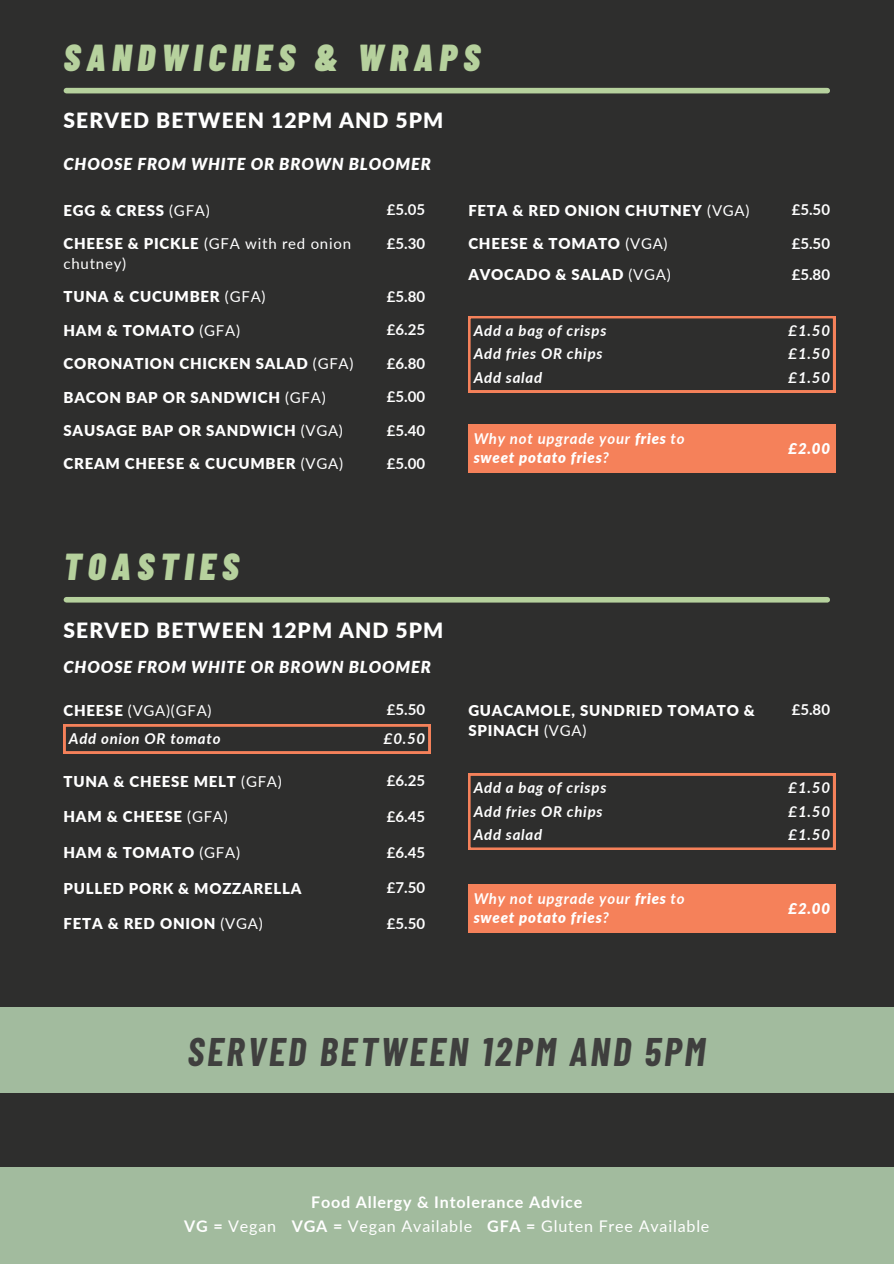
<style>
.page{position:relative;width:894px;height:1264px;background:#fff}
.page>*{position:absolute;margin:0;border:0;box-sizing:border-box;transform-origin:0 0}
.t1{font:italic 700 39px "Barlow Condensed";letter-spacing:.075em;color:#3f3f3e}
.t2{font:italic 900 37.5px "Barlow Condensed";letter-spacing:.165em;color:#b6d19d}
.t3{font:900 21px "Lato";letter-spacing:.05em;color:#fff}
.t4{font:italic 900 16.5px "Lato";letter-spacing:.05em;color:#fff}
.t5{font:16.05px "Lato";letter-spacing:.05em;color:#fff}
.t6{font:700 16.05px "Lato";letter-spacing:.05em;color:#fff}
.t7{font:900 15px/20.2px "Lato";letter-spacing:.05em;color:#fff}
.t8{font:italic 700 15px/23.7px "Lato";letter-spacing:.05em;color:#fff}
.t9{font:italic 900 15px/19.2px "Lato";letter-spacing:.05em;color:#fff}
.t10{font:700 15px "Lato";color:#fff}
.t11{font:15px/20.2px "Lato";letter-spacing:.05em;color:#fff}
.s1{font-weight:400}
.s2{font-weight:900}
.s3{font-weight:700}
</style>
<div class="page">
<div style="left:0;top:0;width:893px;height:1263px;background:#2e2e2d"></div>
<div style="left:66px;top:88px;width:761px;height:5px;background:#b6d19d"></div>
<svg style="left:468px;top:316px;width:366px;height:76px"></svg>
<div style="left:66px;top:597px;width:761px;height:5px;background:#b6d19d"></div>
<svg style="left:468px;top:773px;width:366px;height:76px"></svg>
<svg style="left:64px;top:724px;width:366px;height:29px"></svg>
<div style="left:468px;top:425px;width:366px;height:48px;background:#f5815a"></div>
<div style="left:468px;top:884px;width:366px;height:48px;background:#f5815a"></div>
<div style="left:0;top:1007px;width:893px;height:85px;background:#a2bb9e"></div>
<div style="left:0;top:1167px;width:893px;height:96px;background:#a2bb9e"></div>
<p class="t2" style="left:64px;top:34px;width:417px">SANDWICHES &amp; WRAPS</p>
<p class="t3" style="left:64px;top:107px;width:381px">SERVED BETWEEN 12PM AND 5PM</p>
<p class="t4" style="left:64px;top:154px;width:368px">CHOOSE FROM WHITE OR BROWN BLOOMER</p>
<p class="t7" style="left:64px;top:200px;width:148px">EGG &amp; CRESS <span class="s1">(GFA)</span></p>
<h1 class="t10" style="left:387px;top:200px;width:40px">£5.05</h1>
<p class="t11" style="left:64px;top:233px;width:289px"><span class="s2">CHEESE &amp; PICKLE</span> (GFA with red onion chutney)</p>
<p class="t10" style="left:387px;top:234px;width:40px">£5.30</p>
<p class="t7" style="left:64px;top:286px;width:203px">TUNA &amp; CUCUMBER <span class="s1">(GFA)</span></p>
<p class="t10" style="left:387px;top:287px;width:40px">£5.80</p>
<p class="t7" style="left:64px;top:320px;width:178px">HAM &amp; TOMATO <span class="s1">(GFA)</span></p>
<p class="t10" style="left:387px;top:320px;width:40px">£6.25</p>
<p class="t7" style="left:64px;top:353px;width:291px">CORONATION CHICKEN SALAD <span class="s1">(GFA)</span></p>
<p class="t10" style="left:387px;top:354px;width:40px">£6.80</p>
<p class="t7" style="left:64px;top:386px;width:263px">BACON BAP OR SANDWICH <span class="s1">(GFA)</span></p>
<p class="t10" style="left:387px;top:387px;width:40px">£5.00</p>
<p class="t7" style="left:64px;top:420px;width:281px">SAUSAGE BAP OR SANDWICH <span class="s1">(VGA)</span></p>
<p class="t10" style="left:387px;top:421px;width:40px">£5.40</p>
<p class="t7" style="left:64px;top:453px;width:281px">CREAM CHEESE &amp; CUCUMBER <span class="s1">(VGA)</span></p>
<p class="t10" style="left:387px;top:454px;width:40px">£5.00</p>
<h5 class="t7" style="left:468px;top:200px;width:282px">FETA &amp; RED ONION CHUTNEY <span class="s1">(VGA)</span></h5>
<p class="t10" style="left:791px;top:200px;width:40px">£5.50</p>
<h5 class="t7" style="left:468px;top:233px;width:201px">CHEESE &amp; TOMATO <span class="s1">(VGA)</span></h5>
<p class="t10" style="left:791px;top:234px;width:40px">£5.50</p>
<p class="t7" style="left:468px;top:264px;width:204px">AVOCADO &amp; SALAD <span class="s1">(VGA)</span></p>
<p class="t10" style="left:791px;top:265px;width:40px">£5.80</p>
<h1 class="t8" style="left:473px;top:318px;width:134px">Add a bag of crisps<br>Add fries OR chips</h1>
<p class="t8" style="left:473px;top:365px;width:70px">Add salad</p>
<p class="t8" style="left:788px;top:318px;width:43px">£1.50 £1.50</p>
<p class="t8" style="left:788px;top:365px;width:43px">£1.50</p>
<p class="t9" style="left:473px;top:429px;width:212px"><span class="s3">Why not upgrade your</span> fries <span class="s3">to </span>sweet potato fries<span class="s3">?</span></p>
<p class="t9" style="left:788px;top:438px;width:43px">£2.00</p>
<p class="t2" style="left:64px;top:543px;width:176px">TOASTIES</p>
<p class="t3" style="left:64px;top:617px;width:381px">SERVED BETWEEN 12PM AND 5PM</p>
<p class="t4" style="left:64px;top:656px;width:368px">CHOOSE FROM WHITE OR BROWN BLOOMER</p>
<p class="t11" style="left:64px;top:699px;width:149px"><span class="s2">CHEESE</span> (VGA)(GFA)</p>
<p class="t10" style="left:387px;top:700px;width:40px">£5.50</p>
<p class="t8" style="left:69px;top:726px;width:153px">Add onion OR tomato</p>
<p class="t8" style="left:384px;top:726px;width:43px">£0.50</p>
<p class="t7" style="left:64px;top:770px;width:220px">TUNA &amp; CHEESE MELT <span class="s1">(GFA)</span></p>
<p class="t10" style="left:387px;top:771px;width:40px">£6.25</p>
<p class="t7" style="left:64px;top:806px;width:166px">HAM &amp; CHEESE <span class="s1">(GFA)</span></p>
<p class="t10" style="left:387px;top:807px;width:40px">£6.45</p>
<p class="t7" style="left:64px;top:842px;width:178px">HAM &amp; TOMATO <span class="s1">(GFA)</span></p>
<p class="t10" style="left:387px;top:842px;width:40px">£6.45</p>
<h5 class="t7" style="left:64px;top:877px;width:239px">PULLED PORK &amp; MOZZARELLA</h5>
<p class="t10" style="left:387px;top:878px;width:40px">£7.50</p>
<p class="t7" style="left:64px;top:913px;width:201px">FETA &amp; RED ONION <span class="s1">(VGA)</span></p>
<p class="t10" style="left:387px;top:914px;width:40px">£5.50</p>
<h5 class="t7" style="left:468px;top:699px;width:288px">GUACAMOLE, SUNDRIED TOMATO &amp;<br>SPINACH <span class="s1">(VGA)</span></h5>
<p class="t10" style="left:791px;top:700px;width:40px">£5.80</p>
<p class="t8" style="left:473px;top:775px;width:134px">Add a bag of crisps<br>Add fries OR chips</p>
<p class="t8" style="left:473px;top:822px;width:70px">Add salad</p>
<p class="t8" style="left:788px;top:775px;width:43px">£1.50 £1.50</p>
<p class="t8" style="left:788px;top:822px;width:43px">£1.50</p>
<p class="t9" style="left:473px;top:888px;width:212px"><span class="s3">Why not upgrade your</span> fries <span class="s3">to </span>sweet potato fries<span class="s3">?</span></p>
<p class="t9" style="left:788px;top:898px;width:43px">£2.00</p>
<h1 class="t1" style="left:187px;top:1026px;width:519px">SERVED BETWEEN 12PM AND 5PM</h1>
<p class="t6" style="left:311px;top:1192px;width:272px">Food Allergy &amp; Intolerance Advice</p>
<h5 class="t5" style="left:184px;top:1215px;width:526px"><span class="s3">VG =</span> Vegan <span class="s3">VGA =</span> Vegan Available <span class="s3">GFA =</span> Gluten Free Available</h5>
</div>
